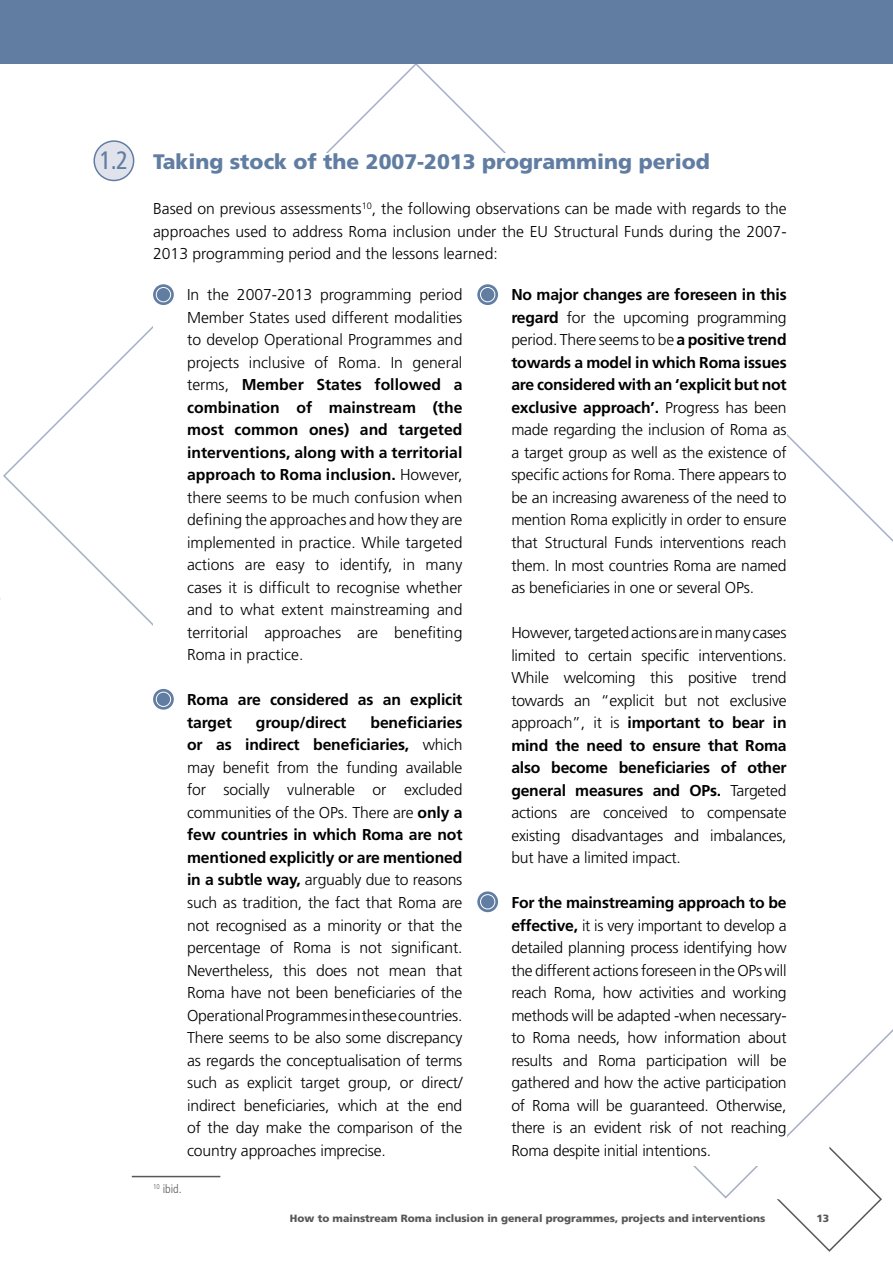
<style>
.page{position:relative;width:893px;height:1263px;background:#fff}
.page>*{position:absolute;margin:0;border:0;box-sizing:border-box;transform-origin:0 0}
.t1{font:condensed 25.2px "Frutiger";color:#617da2}
.t2{font:900 21px "Frutiger";color:#617da2}
.t3{font:300 15.75px/22.5px "Frutiger";letter-spacing:-.015em;color:#000;text-align:justify}
.t4{font:700 15.75px/22.5px "Frutiger";letter-spacing:-.01em;color:#000}
.t5{font:300 condensed 12px "Frutiger";color:#575756}
.t6{font:900 10.5px "Frutiger";color:#575756}
.s1{font-weight:700}
</style>
<div class="page">
<svg style="left:777px;top:1199px;width:105px;height:53px"></svg>
<div style="left:0;top:0;width:893px;height:64px;background:#617da2"></div>
<div style="left:94px;top:141px;width:40px;height:39px;background:#e1e3ec;border-radius:50%"></div>
<div style="left:93px;top:140px;width:41px;height:41px;border:2px solid #617da2;border-radius:50%"></div>
<hr style="left:132px;top:1176px;width:88px;height:1px;background:#575756">
<svg style="left:153px;top:284px;width:21px;height:21px"></svg>
<div style="left:156px;top:287px;width:15px;height:15px;background:#617da2;border-radius:50%"></div>
<div style="left:156px;top:287px;width:15px;height:15px;border:1px solid #fff;border-radius:50%"></div>
<svg style="left:153px;top:689px;width:21px;height:21px"></svg>
<div style="left:156px;top:692px;width:15px;height:14px;background:#617da2;border-radius:50%"></div>
<div style="left:156px;top:692px;width:15px;height:15px;border:1px solid #fff;border-radius:50%"></div>
<svg style="left:477px;top:284px;width:21px;height:21px"></svg>
<div style="left:480px;top:287px;width:15px;height:15px;background:#617da2;border-radius:50%"></div>
<div style="left:480px;top:287px;width:15px;height:15px;border:1px solid #fff;border-radius:50%"></div>
<svg style="left:477px;top:891px;width:21px;height:21px"></svg>
<div style="left:480px;top:895px;width:15px;height:14px;background:#617da2;border-radius:50%"></div>
<div style="left:480px;top:894px;width:15px;height:15px;border:1px solid #fff;border-radius:50%"></div>
<h1 class="t1" style="left:99px;top:146px;width:30px">1.2</h1>
<h2 class="t2" style="left:153px;top:149px;width:558px">Taking stock of the 2007-2013 programming period</h2>
<p class="t3" style="left:153px;top:198px;width:635px">Based on previous assessments<sup>10</sup>, the following observations can be made with regards to the approaches used to address Roma inclusion under the EU Structural Funds during the 2007- 2013 programming period and the lessons learned:</p>
<p class="t3" style="left:187px;top:283px;width:277px">In the 2007-2013 programming period Member States used different modalities to develop Operational Programmes and projects inclusive of Roma. In general terms, <span class="s1">Member States followed a combination of mainstream (the most common ones) and targeted interventions, along with a territorial approach to Roma inclusion.</span> However, there seems to be much confusion when defining the approaches and how they are implemented in practice. While targeted actions are easy to identify, in many cases it is difficult to recognise whether and to what extent mainstreaming and territorial approaches are benefiting Roma in practice.</p>
<p class="t4" style="left:187px;top:688px;width:277px">Roma are considered as an explicit target</p>
<p class="t3" style="left:511px;top:284px;width:277px"><span class="s1">No major changes are foreseen in this regard</span> for the upcoming programming period. There seems to be <span class="s1">a positive trend towards a model in which Roma issues are considered with an ‘explicit but not exclusive approach’.</span> Progress has been made regarding the inclusion of Roma as a target group as well as the existence of specific actions for Roma. There appears to be an increasing awareness of the need to mention Roma explicitly in order to ensure that Structural Funds interventions reach them. In most countries Roma are named as beneficiaries in one or several OPs.</p>
<p class="t3" style="left:511px;top:621px;width:277px">However, targeted actions are in many cases limited to certain specific interventions.<br>While welcoming this positive trend towards an “explicit but not exclusive approach”, it is <span class="s1">important to bear in mind the need to ensure that Roma also become beneficiaries of other general measures and OPs.</span> Targeted actions are conceived to compensate existing disadvantages and imbalances, but have a limited impact.</p>
<p class="t3" style="left:511px;top:891px;width:277px"><span class="s1">For the mainstreaming approach to be effective,</span> it is very important to develop a detailed planning process identifying how the different actions foreseen in the OPs will reach Roma, how activities and working methods will be adapted -when necessary&shy;to Roma needs, how information about results and Roma participation will be gathered and how the active participation of Roma will be guaranteed. Otherwise, there is an evident risk of not reaching Roma despite initial intentions.</p>
<p class="t3" style="left:187px;top:711px;width:277px;text-indent:183px"><span class="s1">beneficiaries or as indirect beneficiaries,</span> which may benefit from the funding available for socially vulnerable or excluded communities of the OPs. There are <span class="s1">only a few countries in which Roma are not mentioned explicitly or are mentioned in a subtle way,</span> arguably due to reasons such as tradition, the fact that Roma are not recognised as a minority or that the percentage of Roma is not significant.<br>Nevertheless, this does not mean that Roma have not been beneficiaries of the Operational Programmes in these countries.<br>There seems to be also some discrepancy as regards the conceptualisation of terms such as explicit target group, or direct/ indirect beneficiaries, which at the end of the day make the comparison of the country approaches imprecise.</p>
<p class="t4" style="left:256px;top:711px;width:92px">group/direct</p>
<p class="t5" style="left:153px;top:1182px;width:30px"><sup>10</sup> ibid.</p>
<p class="t6" style="left:290px;top:1211px;width:477px">How to mainstream Roma inclusion in general programmes, projects and interventions</p>
<p class="t6" style="left:816px;top:1212px;width:14px">13</p>
</div>
